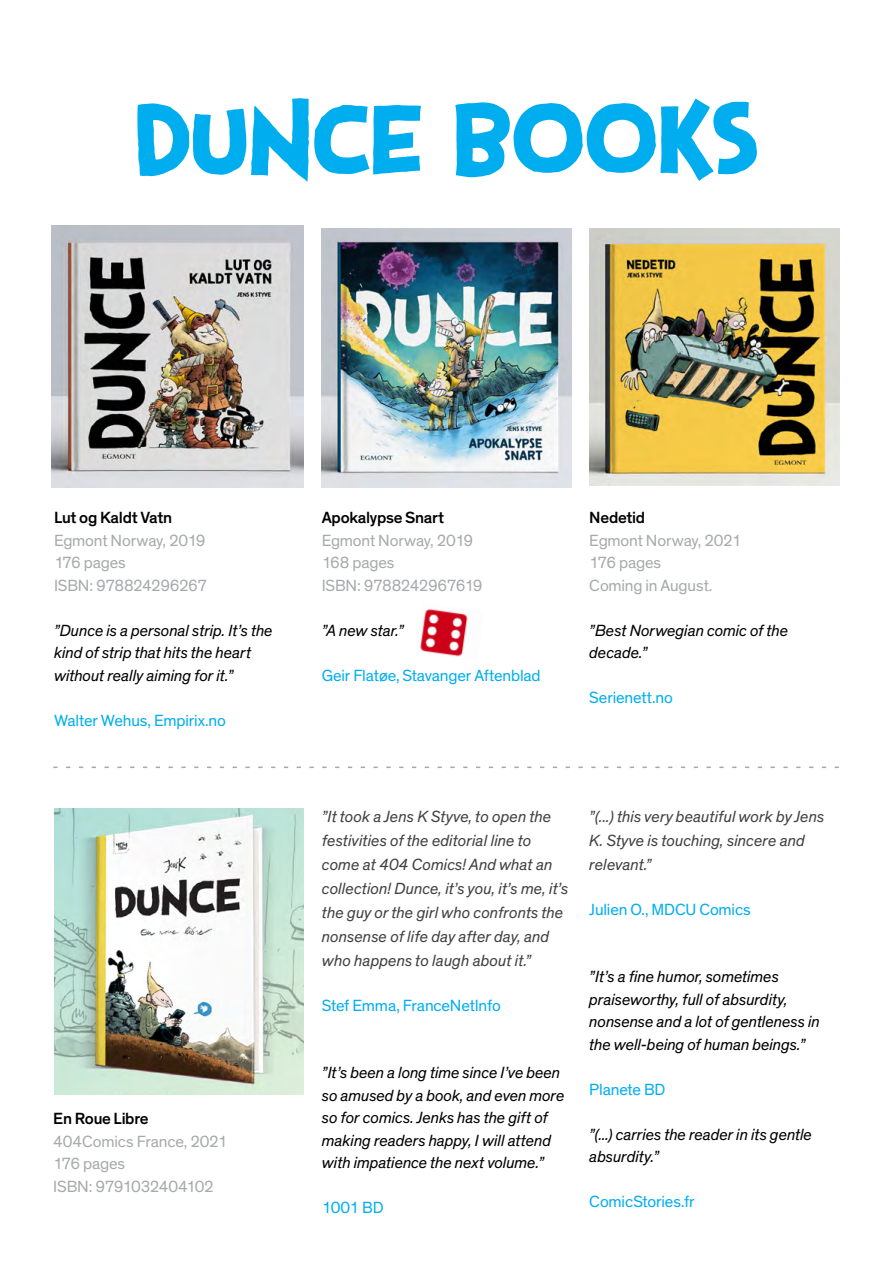
<style>
.page{position:relative;width:893px;height:1263px;background:#fff}
.page>*{position:absolute;margin:0;border:0;box-sizing:border-box;transform-origin:0 0}
.t1{font:120px "Stupid Head BB";color:#00aeef}
.t2{font:italic 16.5px/22.5px "Theinhardt";letter-spacing:-.01em;color:#000}
.t3{font:italic 16.5px/24px "Theinhardt";color:#414042}
.t4{font:16.5px/22.5px "Theinhardt";letter-spacing:-.015em;color:#a7a9ac}
.t5{font:16.5px "Theinhardt";letter-spacing:-.01em;color:#00aeef}
.t6{font:500 16.5px "Theinhardt";letter-spacing:-.015em;color:#000}
</style>
<div class="page">
<img style="left:420px;top:609px;width:48px;height:48px">
<img style="left:52px;top:226px;width:252px;height:261px">
<img style="left:322px;top:228px;width:249px;height:259px">
<img style="left:589px;top:228px;width:250px;height:258px">
<img style="left:54px;top:808px;width:250px;height:287px">
<svg style="left:53px;top:766px;width:786px;height:2px"></svg>
<h1 class="t1" style="left:135px;top:72px;width:626px">dunce books</h1>
<p class="t6" style="left:54px;top:508px;width:120px">Lut og Kaldt Vatn</p>
<p class="t4" style="left:54px;top:529px;width:155px">Egmont Norway, 2019<br>176 pages<br>ISBN: 978824296267</p>
<p class="t2" style="left:54px;top:619px;width:220px">”Dunce is a personal strip. It’s the kind of strip that hits the heart without really aiming for it.”</p>
<p class="t5" style="left:54px;top:711px;width:173px">Walter Wehus, Empirix.no</p>
<p class="t6" style="left:53px;top:1108px;width:97px">En Roue Libre</p>
<p class="t4" style="left:53px;top:1130px;width:176px">404Comics France, 2021<br>176 pages<br>ISBN: 9791032404102</p>
<p class="t6" style="left:322px;top:508px;width:124px">Apokalypse Snart</p>
<p class="t4" style="left:322px;top:529px;width:163px">Egmont Norway, 2019<br>168 pages<br>ISBN: 9788242967619</p>
<p class="t2" style="left:322px;top:619px;width:84px">”A new star.”</p>
<p class="t5" style="left:322px;top:666px;width:221px">Geir Flatøe, Stavanger Aftenblad</p>
<p class="t6" style="left:589px;top:508px;width:57px">Nedetid</p>
<p class="t4" style="left:589px;top:529px;width:154px">Egmont Norway, 2021<br>176 pages<br>Coming in August.</p>
<p class="t2" style="left:589px;top:620px;width:200px">”Best Norwegian comic of the decade.”</p>
<p class="t5" style="left:589px;top:688px;width:85px">Serienett.no</p>
<p class="t3" style="left:322px;top:805px;width:248px">”It took a Jens K Styve, to open the festivities of the editorial line to come at 404 Comics! And what an collection! Dunce, it’s you, it’s me, it’s the guy or the girl who confronts the nonsense of life day after day, and who happens to laugh about it.”</p>
<p class="t5" style="left:322px;top:996px;width:180px">Stef Emma, FranceNetInfo</p>
<p class="t2" style="left:322px;top:1062px;width:244px">”It’s been a long time since I’ve been so amused by a book, and even more so for comics. Jenks has the gift of making readers happy, I will attend with impatience the next volume.”</p>
<p class="t5" style="left:322px;top:1198px;width:63px">1001 BD</p>
<p class="t3" style="left:589px;top:805px;width:237px">”(...) this very beautiful work by Jens<br>K. Styve is touching, sincere and relevant.”</p>
<p class="t5" style="left:589px;top:900px;width:163px">Julien O., MDCU Comics</p>
<p class="t2" style="left:589px;top:966px;width:232px">”It’s a fine humor, sometimes praiseworthy, full of absurdity, nonsense and a lot of gentleness in the well-being of human beings.”</p>
<p class="t5" style="left:589px;top:1080px;width:78px">Planete BD</p>
<p class="t2" style="left:589px;top:1123px;width:224px">”(...) carries the reader in its gentle absurdity.”</p>
<p class="t5" style="left:589px;top:1192px;width:107px">ComicStories.fr</p>
</div>
